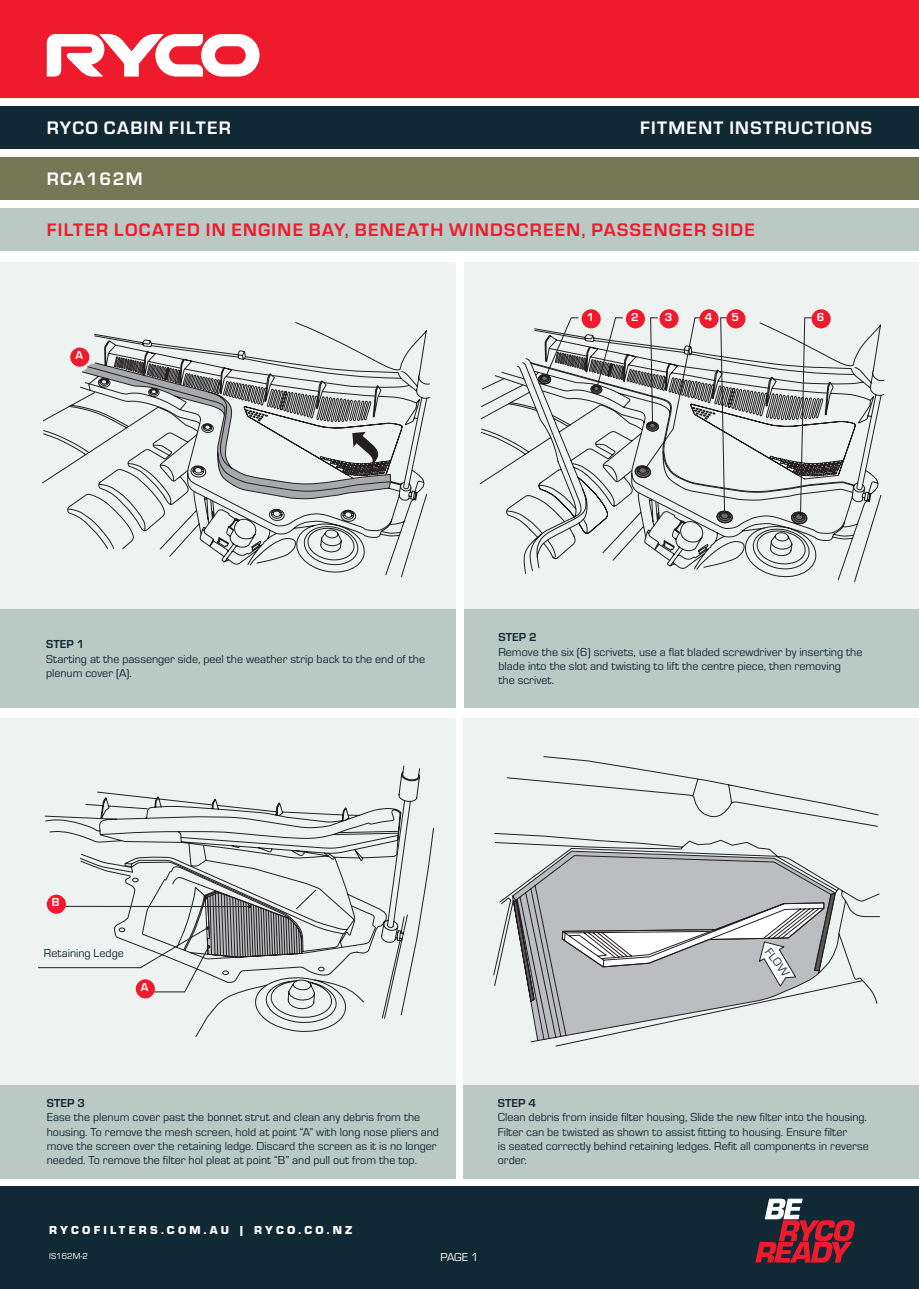
<style>
.page{position:relative;width:919px;height:1289px;background:#fff}
.page>*{position:absolute;margin:0;border:0;box-sizing:border-box;transform-origin:0 0}
.t1{font:700 18.75px "Eurostile";letter-spacing:.07em;color:#ee1b2d}
.t2{font:700 18.75px "Eurostile";letter-spacing:.07em;color:#fff}
.Image_Sub_Headings{font:12px/14.4px "Eurostile";color:#112934}
.Parts_Required{font:12px/14.4px "Eurostile";color:#112934}
.t3{font:900 12px "Eurostile";letter-spacing:.27em;color:#fff}
.Image_Sub_Headings-2{font:700 12px "Eurostile";letter-spacing:.005em;color:#112934}
.Red_Bubble{font:700 12px "Eurostile";color:#fff}
.t4{font:12px "Eurostile";color:#fff}
.t5{font:9px "Eurostile";color:#fff}
</style>
<div class="page">
<div style="left:0;top:0;width:918px;height:98px;background:#ee1b2d"></div>
<svg style="left:47px;top:34px;width:212px;height:43px"></svg>
<div style="left:0;top:106px;width:918px;height:43px;background:#112934"></div>
<div style="left:0;top:1186px;width:918px;height:102px;background:#112934"></div>
<svg style="left:755px;top:1198px;width:99px;height:64px"></svg>
<div style="left:0;top:157px;width:918px;height:43px;background:#767855"></div>
<div style="left:0;top:208px;width:918px;height:43px;background:#bac9c4"></div>
<div style="left:464px;top:261px;width:454px;height:348px;background:#eef3f1"></div>
<div style="left:1px;top:261px;width:455px;height:348px;background:#eef3f1"></div>
<div style="left:463px;top:718px;width:455px;height:366px;background:#eef3f1"></div>
<div style="left:0;top:718px;width:455px;height:366px;background:#eef3f1"></div>
<div style="left:0;top:609px;width:456px;height:99px;background:#bac9c4"></div>
<div style="left:0;top:1084px;width:455px;height:94px;background:#bac9c4"></div>
<div style="left:463px;top:1084px;width:455px;height:94px;background:#bac9c4"></div>
<div style="left:464px;top:609px;width:454px;height:99px;background:#bac9c4"></div>
<svg style="left:82px;top:322px;width:348px;height:256px"></svg>
<svg style="left:42px;top:350px;width:379px;height:207px"></svg>
<svg style="left:44px;top:791px;width:86px;height:178px"></svg>
<svg style="left:130px;top:765px;width:304px;height:272px"></svg>
<svg style="left:38px;top:842px;width:316px;height:126px"></svg>
<svg style="left:768px;top:324px;width:116px;height:258px"></svg>
<svg style="left:479px;top:317px;width:376px;height:257px"></svg>
<svg style="left:538px;top:374px;width:12px;height:10px"></svg>
<svg style="left:590px;top:384px;width:12px;height:10px"></svg>
<svg style="left:716px;top:317px;width:96px;height:207px"></svg>
<svg style="left:634px;top:465px;width:17px;height:13px"></svg>
<svg style="left:645px;top:421px;width:14px;height:11px"></svg>
<svg style="left:493px;top:756px;width:387px;height:291px"></svg>
<svg style="left:561px;top:892px;width:275px;height:95px"></svg>
<div style="left:136px;top:979px;width:19px;height:19px;background:#ee1b2d;border-radius:50%"></div>
<div style="left:47px;top:894px;width:19px;height:19px;background:#ee1b2d;border-radius:50%"></div>
<div style="left:70px;top:347px;width:19px;height:20px;background:#ee1b2d;border-radius:50%"></div>
<div style="left:581px;top:309px;width:19px;height:19px;background:#ee1b2d;border-radius:50%"></div>
<div style="left:625px;top:309px;width:20px;height:19px;background:#ee1b2d;border-radius:50%"></div>
<div style="left:659px;top:309px;width:19px;height:19px;background:#ee1b2d;border-radius:50%"></div>
<div style="left:699px;top:309px;width:19px;height:19px;background:#ee1b2d;border-radius:50%"></div>
<div style="left:726px;top:309px;width:19px;height:19px;background:#ee1b2d;border-radius:50%"></div>
<div style="left:811px;top:309px;width:19px;height:19px;background:#ee1b2d;border-radius:50%"></div>
<h1 class="t2" style="left:47px;top:114px;width:185px">RYCO CABIN FILTER</h1>
<h1 class="t2" style="left:640px;top:114px;width:233px">FITMENT INSTRUCTIONS</h1>
<h1 class="t2" style="left:47px;top:165px;width:97px">RCA162M</h1>
<h1 class="t1" style="left:47px;top:216px;width:709px">FILTER LOCATED IN ENGINE BAY, BENEATH WINDSCREEN, PASSENGER SIDE</h1>
<p class="Red_Bubble" style="left:75px;top:346px;width:9px">A</p>
<p class="Red_Bubble" style="left:586px;top:308px;width:9px">1</p>
<p class="Red_Bubble" style="left:631px;top:308px;width:9px">2</p>
<p class="Red_Bubble" style="left:664px;top:308px;width:9px">3</p>
<p class="Red_Bubble" style="left:704px;top:308px;width:9px">4</p>
<p class="Red_Bubble" style="left:731px;top:308px;width:9px">5</p>
<p class="Red_Bubble" style="left:816px;top:308px;width:9px">6</p>
<p class="Image_Sub_Headings-2" style="left:46px;top:636px;width:40px">STEP 1</p>
<p class="Parts_Required" style="left:46px;top:651px;width:380px">Starting at the passenger side, peel the weather strip back to the end of the plenum cover (A).</p>
<p class="Image_Sub_Headings-2" style="left:498px;top:628px;width:40px">STEP 2</p>
<p class="Image_Sub_Headings" style="left:498px;top:644px;width:365px">Remove the six (6) scrivets, use a flat bladed screwdriver by inserting the</p>
<p class="Image_Sub_Headings" style="left:498px;top:658px;width:344px">blade into the slot and twisting to lift the centre piece, then removing</p>
<p class="Image_Sub_Headings" style="left:498px;top:672px;width:57px">the scrivet.</p>
<p class="Red_Bubble" style="left:52px;top:893px;width:9px">B</p>
<p class="Image_Sub_Headings" style="left:44px;top:945px;width:81px">Retaining Ledge</p>
<p class="Image_Sub_Headings" style="left:773px;top:944px;width:33px;rotate:52deg">FLOW</p>
<p class="Red_Bubble" style="left:141px;top:978px;width:9px">A</p>
<p class="Image_Sub_Headings-2" style="left:47px;top:1094px;width:40px">STEP 3</p>
<p class="Image_Sub_Headings" style="left:47px;top:1109px;width:393px">Ease the plenum cover past the bonnet strut and clean any debris from the housing. To remove the mesh screen, hold at point “A” with long nose pliers and move the screen over the retaining ledge. Discard the screen as it is no longer needed. To remove the filter hol pleat at point “B” and pull out from the top.</p>
<p class="Image_Sub_Headings-2" style="left:497px;top:1094px;width:40px">STEP 4</p>
<p class="Image_Sub_Headings" style="left:497px;top:1109px;width:370px">Clean debris from inside filter housing, Slide the new filter into the housing.</p>
<p class="Image_Sub_Headings" style="left:497px;top:1123px;width:351px">Filter can be twisted as shown to assist fitting to housing. Ensure filter</p>
<p class="Image_Sub_Headings" style="left:497px;top:1138px;width:372px">is seated correctly behind retaining ledges. Refit all components in reverse</p>
<p class="Image_Sub_Headings" style="left:497px;top:1152px;width:30px">order.</p>
<p class="t3" style="left:49px;top:1221px;width:304px">RYCOFILTERS.COM.AU | RYCO.CO.NZ</p>
<p class="t5" style="left:49px;top:1249px;width:40px">IS162M-2</p>
<p class="t4" style="left:440px;top:1248px;width:40px">PAGE 1</p>
</div>
